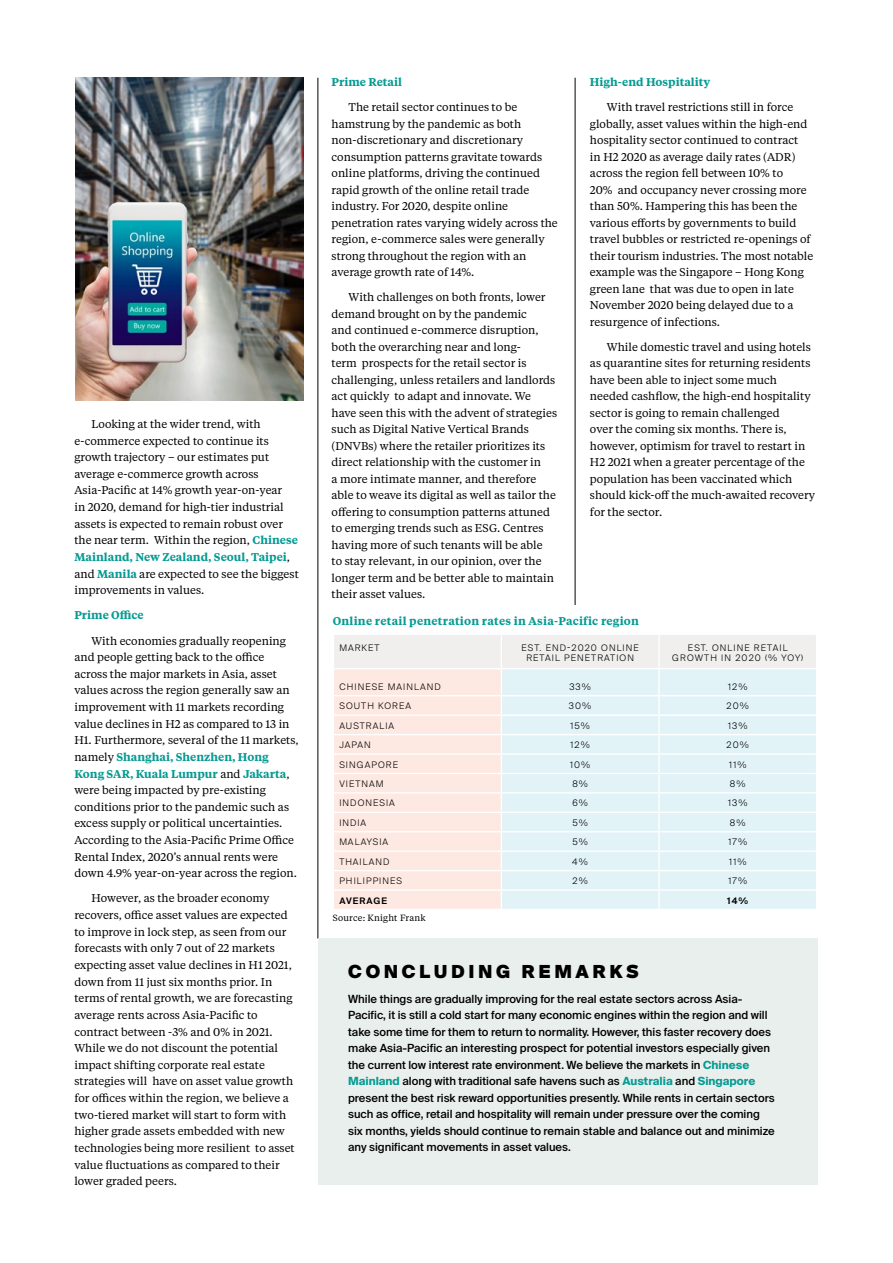
<style>
.page{position:relative;width:893px;height:1263px;background:#fff}
.page>*{position:absolute;margin:0;border:0;box-sizing:border-box;transform-origin:0 0}
.t1{font:900 18px "Suisse Intl";letter-spacing:.2em;color:#000}
.t2{font:11.25px/16.5px "Tiempos Text";color:#000}
.t3{font:500 11.25px/16.5px "Suisse Intl";color:#000}
.t4{font:600 11.25px "Tiempos Text";letter-spacing:.02em;color:#069b93}
.t5{font:600 11.25px "Tiempos Text";color:#069b93}
.t6{font:300 9px/9.8px "Suisse Intl";letter-spacing:.12em;color:#000;text-align:center}
.t7{font:9px "Tiempos Text";letter-spacing:.02em;color:#000}
.t8{font:600 9px "Suisse Intl";letter-spacing:.12em;color:#000}
.t9{font:300 9px "Suisse Intl";letter-spacing:.1em;color:#000}
.s1{font-weight:600;color:#069b93}
.s2{font-weight:700;color:#069b93}
</style>
<div class="page">
<img style="left:75px;top:78px;width:228px;height:322px">
<hr style="left:318px;top:78px;width:1px;height:861px;background:#000">
<hr style="left:575px;top:78px;width:1px;height:527px;background:#000">
<div style="left:318px;top:939px;width:499px;height:246px;background:#e9efec"></div>
<svg style="left:334px;top:635px;width:482px;height:274px;background:#edf0f0"></svg>
<p class="t2" style="left:74px;top:415px;width:226px;text-indent:17px">Looking at the wider trend, with e-commerce expected to continue its growth trajectory – our estimates put average e-commerce growth across Asia-Pacific at 14% growth year-on-year<br>in 2020, demand for high-tier industrial assets is expected to remain robust over the near term. Within the region, <span class="s1">Chinese Mainland, New Zealand, Seoul, Taipei</span>, and <span class="s1">Manila</span> are expected to see the biggest improvements in values.</p>
<p class="t5" style="left:74px;top:607px;width:71px">Prime Office</p>
<p class="t2" style="left:74px;top:632px;width:226px;text-indent:17px">With economies gradually reopening and people getting back to the office across the major markets in Asia, asset values across the region generally saw an improvement with 11 markets recording value declines in H2 as compared to 13 in H1. Furthermore, several of the 11 markets, namely <span class="s1">Shanghai, Shenzhen, Hong Kong SAR, Kuala Lumpur</span> and <span class="s1">Jakarta</span>, were being impacted by pre-existing conditions prior to the pandemic such as excess supply or political uncertainties.<br>According to the Asia-Pacific Prime Office Rental Index, 2020’s annual rents were down 4.9% year-on-year across the region.</p>
<p class="t2" style="left:74px;top:890px;width:222px;text-indent:17px">However, as the broader economy recovers, office asset values are expected to improve in lock step, as seen from our forecasts with only 7 out of 22 markets expecting asset value declines in H1 2021, down from 11 just six months prior. In terms of rental growth, we are forecasting average rents across Asia-Pacific to contract between -3% and 0% in 2021.<br>While we do not discount the potential impact shifting corporate real estate strategies will have on asset value growth for offices within the region, we believe a two-tiered market will start to form with higher grade assets embedded with new technologies being more resilient to asset value fluctuations as compared to their lower graded peers.</p>
<p class="t5" style="left:332px;top:74px;width:72px">Prime Retail</p>
<p class="t2" style="left:332px;top:98px;width:228px;text-indent:17px">The retail sector continues to be hamstrung by the pandemic as both non-discretionary and discretionary consumption patterns gravitate towards online platforms, driving the continued rapid growth of the online retail trade industry. For 2020, despite online penetration rates varying widely across the region, e-commerce sales were generally strong throughout the region with an average growth rate of 14%.</p>
<p class="t2" style="left:332px;top:289px;width:227px;text-indent:17px">With challenges on both fronts, lower demand brought on by the pandemic<br>and continued e-commerce disruption, both the overarching near and long-<br>term prospects for the retail sector is challenging, unless retailers and landlords act quickly to adapt and innovate. We have seen this with the advent of strategies such as Digital Native Vertical Brands (DNVBs) where the retailer prioritizes its direct relationship with the customer in<br>a more intimate manner, and therefore able to weave its digital as well as tailor the offering to consumption patterns attuned to emerging trends such as ESG. Centres having more of such tenants will be able<br>to stay relevant, in our opinion, over the longer term and be better able to maintain their asset values.</p>
<p class="t5" style="left:590px;top:74px;width:122px">High-end Hospitality</p>
<p class="t2" style="left:590px;top:99px;width:225px;text-indent:17px">With travel restrictions still in force globally, asset values within the high-end hospitality sector continued to contract<br>in H2 2020 as average daily rates (ADR) across the region fell between 10% to<br>20% and occupancy never crossing more than 50%. Hampering this has been the various efforts by governments to build travel bubbles or restricted re-openings of their tourism industries. The most notable example was the Singapore – Hong Kong green lane that was due to open in late November 2020 being delayed due to a resurgence of infections.</p>
<p class="t2" style="left:590px;top:338px;width:227px;text-indent:17px">While domestic travel and using hotels as quarantine sites for returning residents have been able to inject some much needed cashflow, the high-end hospitality sector is going to remain challenged<br>over the coming six months. There is, however, optimism for travel to restart in H2 2021 when a greater percentage of the population has been vaccinated which should kick-off the much-awaited recovery for the sector.</p>
<p class="t4" style="left:333px;top:613px;width:308px">Online retail penetration rates in Asia-Pacific region</p>
<p class="t6" style="left:339px;top:643px;width:42px">MARKET</p>
<p class="t6" style="left:522px;top:643px;width:119px">EST. END-2020 ONLINE<br>RETAIL PENETRATION</p>
<p class="t6" style="left:672px;top:643px;width:133px">EST. ONLINE RETAIL<br>GROWTH IN 2020 (% YOY)</p>
<p class="t6" style="left:339px;top:682px;width:103px">CHINESE MAINLAND</p>
<p class="t6" style="left:569px;top:682px;width:23px">33%</p>
<p class="t6" style="left:728px;top:682px;width:21px">12%</p>
<p class="t6" style="left:339px;top:701px;width:73px">SOUTH KOREA</p>
<p class="t6" style="left:569px;top:701px;width:24px">30%</p>
<p class="t6" style="left:727px;top:701px;width:24px">20%</p>
<p class="t6" style="left:339px;top:721px;width:56px">AUSTRALIA</p>
<p class="t6" style="left:570px;top:721px;width:21px">15%</p>
<p class="t6" style="left:728px;top:721px;width:21px">13%</p>
<p class="t6" style="left:339px;top:740px;width:33px">JAPAN</p>
<p class="t6" style="left:570px;top:740px;width:21px">12%</p>
<p class="t6" style="left:727px;top:740px;width:24px">20%</p>
<p class="t6" style="left:339px;top:759px;width:60px">SINGAPORE</p>
<p class="t6" style="left:570px;top:759px;width:22px">10%</p>
<p class="t6" style="left:729px;top:759px;width:19px">11%</p>
<p class="t6" style="left:339px;top:779px;width:46px">VIETNAM</p>
<p class="t6" style="left:572px;top:779px;width:17px">8%</p>
<p class="t6" style="left:730px;top:779px;width:17px">8%</p>
<p class="t6" style="left:339px;top:798px;width:57px">INDONESIA</p>
<p class="t6" style="left:572px;top:798px;width:17px">6%</p>
<p class="t6" style="left:728px;top:798px;width:21px">13%</p>
<p class="t6" style="left:339px;top:818px;width:28px">INDIA</p>
<p class="t6" style="left:572px;top:818px;width:17px">5%</p>
<p class="t6" style="left:730px;top:818px;width:17px">8%</p>
<p class="t9" style="left:339px;top:837px;width:50px">MALAYSIA</p>
<p class="t6" style="left:572px;top:837px;width:17px">5%</p>
<p class="t6" style="left:728px;top:837px;width:20px">17%</p>
<p class="t6" style="left:339px;top:857px;width:52px">THAILAND</p>
<p class="t6" style="left:572px;top:857px;width:17px">4%</p>
<p class="t6" style="left:729px;top:857px;width:19px">11%</p>
<p class="t6" style="left:339px;top:876px;width:64px">PHILIPPINES</p>
<p class="t6" style="left:572px;top:876px;width:17px">2%</p>
<p class="t6" style="left:728px;top:876px;width:20px">17%</p>
<p class="t8" style="left:339px;top:895px;width:49px">AVERAGE</p>
<p class="t8" style="left:727px;top:895px;width:22px">14%</p>
<p class="t7" style="left:333px;top:912px;width:94px">Source: Knight Frank</p>
<h1 class="t1" style="left:348px;top:961px;width:292px">CONCLUDING REMARKS</h1>
<p class="t3" style="left:348px;top:990px;width:428px">While things are gradually improving for the real estate sectors across Asia-Pacific, it is still a cold start for many economic engines within the region and will take some time for them to return to normality. However, this faster recovery does make Asia-Pacific an interesting prospect for potential investors especially given the current low interest rate environment. We believe the markets in <span class="s2">Chinese Mainland</span> along with traditional safe havens such as <span class="s2">Australia</span> and <span class="s2">Singapore </span>present the best risk reward opportunities presently. While rents in certain sectors such as office, retail and hospitality will remain under pressure over the coming six months, yields should continue to remain stable and balance out and minimize any significant movements in asset values.</p>
</div>
